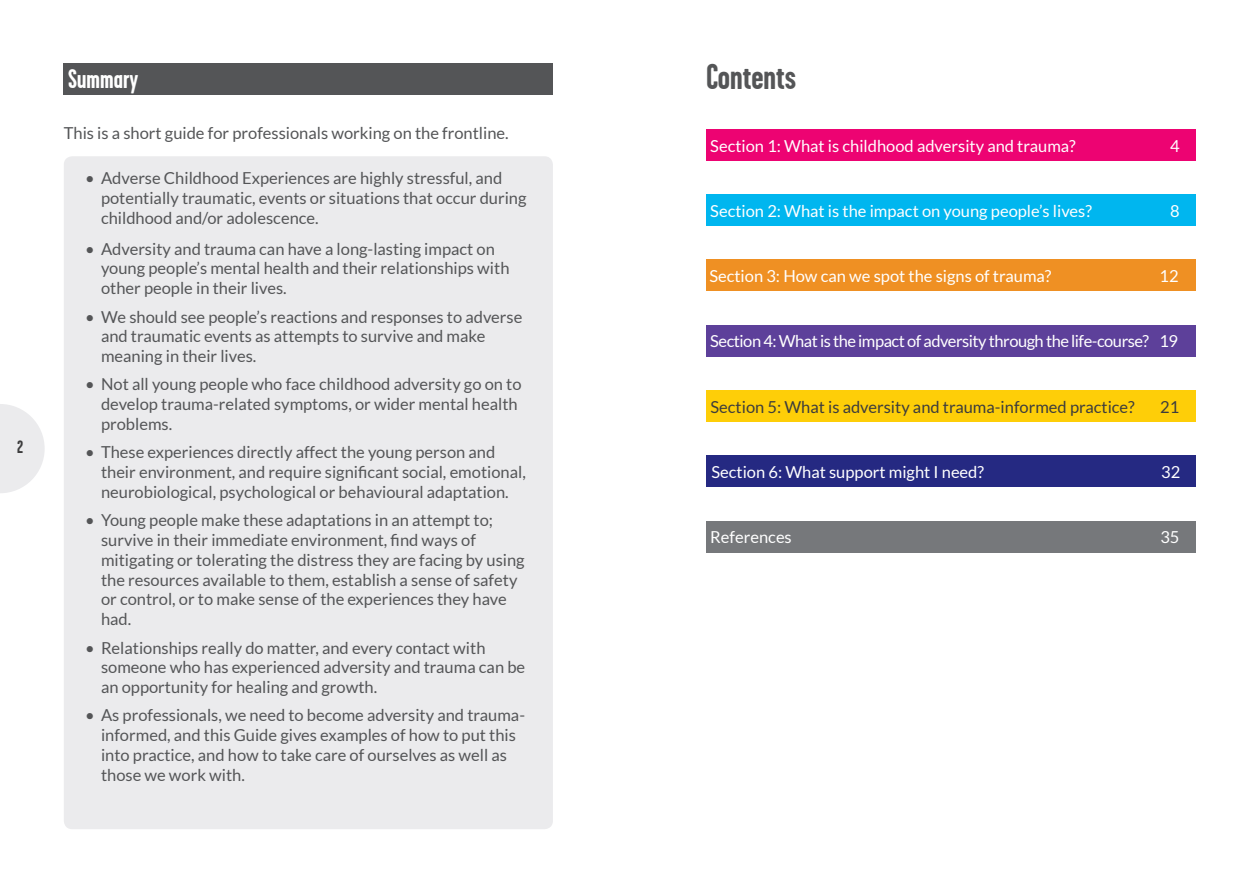
<style>
.page{position:relative;width:1259px;height:893px;background:#fff}
.page>*{position:absolute;margin:0;border:0;box-sizing:border-box;transform-origin:0 0}
.t1{font:700 36px "Garage Gothic";color:#545557}
.t2{font:700 27px "Garage Gothic";color:#fff}
.t3{font:700 18px "Garage Gothic";color:#3c3c3d}
.t4{font:16.5px/19.8px "Lato";color:#545557}
.t5{font:16.5px "Lato";color:#fff}
.t6{font:16.5px "Lato";letter-spacing:-.03em;color:#fff}
.t7{font:16.5px "Lato";color:#3c3c3d}
</style>
<div class="page">
<svg style="left:0;top:404px;width:45px;height:89px"></svg>
<div style="left:64px;top:156px;width:489px;height:673px;background:#ebebed;border-radius:9px"></div>
<div style="left:64px;top:64px;width:489px;height:31px;background:#545557"></div>
<div style="left:706px;top:129px;width:489px;height:31px;background:#ed0372"></div>
<div style="left:706px;top:194px;width:489px;height:32px;background:#00b6ef"></div>
<div style="left:706px;top:260px;width:489px;height:31px;background:#ef9023"></div>
<div style="left:706px;top:325px;width:489px;height:31px;background:#5d409a"></div>
<div style="left:706px;top:390px;width:489px;height:32px;background:#fece08"></div>
<div style="left:706px;top:456px;width:489px;height:31px;background:#252982"></div>
<div style="left:706px;top:521px;width:489px;height:31px;background:#76787b"></div>
<p class="t3" style="left:17px;top:437px;width:8px">2</p>
<h2 class="t2" style="left:68px;top:64px;width:72px">Summary</h2>
<h1 class="t1" style="left:706px;top:57px;width:92px">Contents</h1>
<p class="t4" style="left:64px;top:123px;width:446px">This is a short guide for professionals working on the frontline.</p>
<p class="t4" style="left:101px;top:168px;width:427px;text-indent:-16px">• Adverse Childhood Experiences are highly stressful, and potentially traumatic, events or situations that occur during childhood and/or adolescence.</p>
<p class="t4" style="left:101px;top:239px;width:410px;text-indent:-16px">• Adversity and trauma can have a long-lasting impact on young people’s mental health and their relationships with other people in their lives.</p>
<p class="t4" style="left:101px;top:307px;width:423px;text-indent:-16px">• We should see people’s reactions and responses to adverse and traumatic events as attempts to survive and make meaning in their lives.</p>
<p class="t4" style="left:101px;top:374px;width:422px;text-indent:-16px">• Not all young people who face childhood adversity go on to develop trauma-related symptoms, or wider mental health problems.</p>
<p class="t4" style="left:101px;top:442px;width:426px;text-indent:-16px">• These experiences directly affect the young person and their environment, and require significant social, emotional, neurobiological, psychological or behavioural adaptation.</p>
<p class="t4" style="left:101px;top:510px;width:425px;text-indent:-16px">• Young people make these adaptations in an attempt to; survive in their immediate environment, find ways of mitigating or tolerating the distress they are facing by using the resources available to them, establish a sense of safety or control, or to make sense of the experiences they have had.</p>
<p class="t4" style="left:101px;top:638px;width:426px;text-indent:-16px">• Relationships really do matter, and every contact with someone who has experienced adversity and trauma can be an opportunity for healing and growth.</p>
<p class="t4" style="left:101px;top:705px;width:425px;text-indent:-16px">• As professionals, we need to become adversity and trauma&shy;informed, and this Guide gives examples of how to put this into practice, and how to take care of ourselves as well as those we work with.</p>
<p class="t5" style="left:710px;top:137px;width:367px">Section 1: What is childhood adversity and trauma?</p>
<p class="t5" style="left:1170px;top:137px;width:11px">4</p>
<p class="t5" style="left:710px;top:202px;width:383px">Section 2: What is the impact on young people’s lives?</p>
<p class="t5" style="left:1170px;top:202px;width:11px">8</p>
<p class="t5" style="left:709px;top:267px;width:343px">Section 3: How can we spot the signs of trauma?</p>
<p class="t5" style="left:1159px;top:267px;width:21px">12</p>
<p class="t6" style="left:710px;top:332px;width:469px">Section 4: What is the impact of adversity through the life-course? 19</p>
<p class="t7" style="left:710px;top:397px;width:426px">Section 5: What is adversity and trauma-informed practice?</p>
<p class="t7" style="left:1160px;top:397px;width:21px">21</p>
<p class="t5" style="left:711px;top:463px;width:274px">Section 6: What support might I need?</p>
<p class="t5" style="left:1161px;top:463px;width:21px">32</p>
<p class="t5" style="left:710px;top:528px;width:83px">References</p>
<p class="t5" style="left:1160px;top:528px;width:21px">35</p>
</div>
